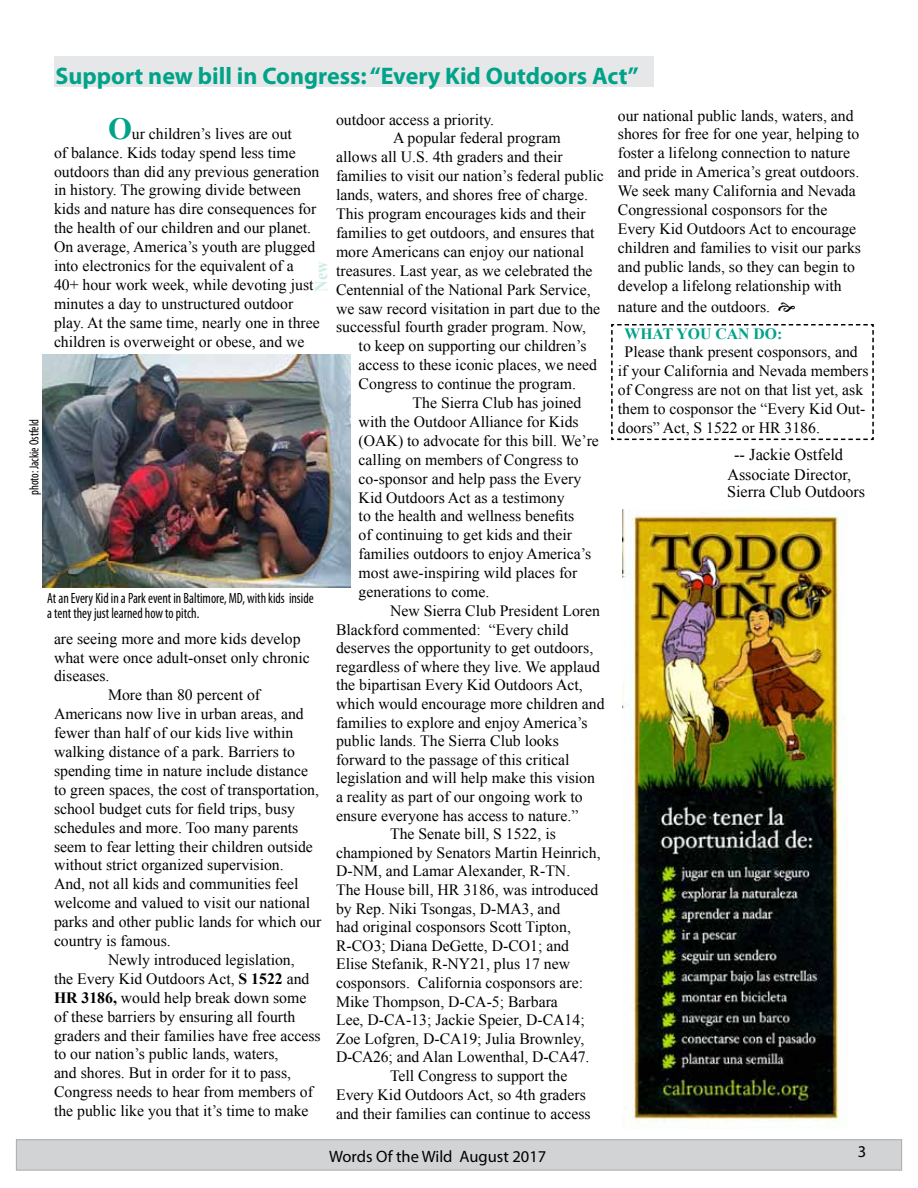
<style>
.page{position:relative;width:918px;height:1188px;background:#fff}
.page>*{position:absolute;margin:0;border:0;box-sizing:border-box;transform-origin:0 0}
.t1{font:700 24px "Myriad Pro";color:#00a389}
.t2{font:700 17.85px "Times New Roman";color:#ccede7;scale:.91 1}
.t3{font:16.5px "Myriad Pro";color:#000}
.t4{font:16.5px "Times New Roman";color:#000}
.t5{font:16.2px "Times New Roman";color:#000}
.t6{font:15.75px/18.9px "Times New Roman";color:#000}
.t7{font:700 15.75px "Times New Roman";color:#00a389}
.t8{font:condensed 14.85px/15px "Myriad Pro";color:#000;scale:.91 1}
.t9{font:condensed 13.2px "Myriad Pro";color:#000;scale:.91 1}
.s1{font-weight:700;font-size:30.75px;color:#00a389}
.s2{font-weight:700}
</style>
<div class="page">
<div style="left:16px;top:1140px;width:886px;height:30px;background:#d1d3d4;border:1px solid #a8aaab"></div>
<svg style="left:611px;top:324px;width:263px;height:117px"></svg>
<div style="left:54px;top:56px;width:599px;height:31px;background:#e6e7e8"></div>
<img style="left:43px;top:355px;width:308px;height:233px">
<img style="left:622px;top:510px;width:223px;height:618px">
<h1 class="t1" style="left:55px;top:60px;width:585px">Support new bill in Congress: “Every Kid Outdoors Act”</h1>
<p class="t6" style="left:54px;top:124px;width:267px;text-indent:54px"><span class="s1">O</span>ur children’s lives are out<br>of balance. Kids today spend less time outdoors than did any previous generation in history. The growing divide between kids and nature has dire consequences for the health of our children and our planet.<br>On average, America’s youth are plugged into electronics for the equivalent of a 40+ hour work week, while devoting just minutes a day to unstructured outdoor play. At the same time, nearly one in three children is overweight or obese, and we</p>
<p class="t6" style="left:618px;top:106px;width:245px">our national public lands, waters, and shores for free for one year, helping to foster a lifelong connection to nature and pride in America’s great outdoors.<br>We seek many California and Nevada Congressional cosponsors for the Every Kid Outdoors Act to encourage children and families to visit our parks and public lands, so they can begin to develop a lifelong relationship with</p>
<p class="t6" style="left:618px;top:297px;width:154px">nature and the outdoors.</p>
<p class="t7" style="left:625px;top:323px;width:159px">WHAT YOU CAN DO:</p>
<p class="t6" style="left:618px;top:342px;width:252px;text-indent:7px">Please thank present cosponsors, and if your California and Nevada members of Congress are not on that list yet, ask them to cosponsor the “Every Kid Out&shy;doors” Act, S 1522 or HR 3186.</p>
<p class="t4" style="left:734px;top:443px;width:111px">-- Jackie Ostfeld</p>
<p class="t5" style="left:727px;top:463px;width:125px">Associate Director,</p>
<p class="t6" style="left:336px;top:110px;width:160px">outdoor access a priority.</p>
<p class="t6" style="left:393px;top:128px;width:169px">A popular federal program</p>
<p class="t6" style="left:336px;top:147px;width:228px">allows all U.S. 4th graders and their</p>
<p class="t6" style="left:336px;top:166px;width:269px">families to visit our nation’s federal public</p>
<p class="t6" style="left:336px;top:185px;width:254px">lands, waters, and shores free of charge.</p>
<p class="t6" style="left:336px;top:204px;width:251px">This program encourages kids and their</p>
<p class="t6" style="left:336px;top:223px;width:260px">families to get outdoors, and ensures that</p>
<p class="t6" style="left:336px;top:242px;width:249px">more Americans can enjoy our national</p>
<p class="t6" style="left:336px;top:261px;width:258px">treasures. Last year, as we celebrated the</p>
<p class="t6" style="left:336px;top:280px;width:256px">Centennial of the National Park Service,</p>
<p class="t6" style="left:336px;top:299px;width:266px">we saw record visitation in part due to the</p>
<p class="t6" style="left:336px;top:317px;width:252px">successful fourth grader program. Now,</p>
<p class="t6" style="left:359px;top:336px;width:229px">to keep on supporting our children’s</p>
<p class="t6" style="left:359px;top:355px;width:240px">access to these iconic places, we need</p>
<p class="t6" style="left:359px;top:374px;width:219px">Congress to continue the program.</p>
<p class="t6" style="left:413px;top:393px;width:170px">The Sierra Club has joined</p>
<p class="t6" style="left:359px;top:412px;width:222px">with the Outdoor Alliance for Kids</p>
<p class="t6" style="left:359px;top:431px;width:242px">(OAK) to advocate for this bill. We’re</p>
<p class="t6" style="left:359px;top:450px;width:222px">calling on members of Congress to</p>
<p class="t6" style="left:359px;top:469px;width:224px">co-sponsor and help pass the Every</p>
<p class="t6" style="left:359px;top:488px;width:208px">Kid Outdoors Act as a testimony</p>
<p class="t6" style="left:359px;top:506px;width:217px">to the health and wellness benefits</p>
<p class="t6" style="left:359px;top:525px;width:215px">of continuing to get kids and their</p>
<p class="t6" style="left:359px;top:544px;width:234px">families outdoors to enjoy America’s</p>
<p class="t6" style="left:359px;top:563px;width:220px">most awe-inspiring wild places for</p>
<p class="t6" style="left:359px;top:582px;width:132px">generations to come.</p>
<p class="t6" style="left:390px;top:601px;width:211px">New Sierra Club President Loren</p>
<p class="t6" style="left:336px;top:620px;width:234px">Blackford commented: “Every child</p>
<p class="t6" style="left:336px;top:638px;width:259px">deserves the opportunity to get outdoors,</p>
<p class="t6" style="left:336px;top:657px;width:265px">regardless of where they live. We applaud</p>
<p class="t6" style="left:336px;top:675px;width:248px">the bipartisan Every Kid Outdoors Act,</p>
<p class="t6" style="left:336px;top:694px;width:270px">which would encourage more children and</p>
<p class="t6" style="left:336px;top:713px;width:253px">families to explore and enjoy America’s</p>
<p class="t6" style="left:336px;top:731px;width:224px">public lands. The Sierra Club looks</p>
<p class="t6" style="left:336px;top:750px;width:235px">forward to the passage of this critical</p>
<p class="t6" style="left:336px;top:768px;width:261px">legislation and will help make this vision</p>
<p class="t6" style="left:336px;top:787px;width:248px">a reality as part of our ongoing work to</p>
<p class="t6" style="left:336px;top:806px;width:244px">ensure everyone has access to nature.”</p>
<p class="t6" style="left:390px;top:824px;width:167px">The Senate bill, S 1522, is</p>
<p class="t6" style="left:336px;top:843px;width:266px">championed by Senators Martin Heinrich,</p>
<p class="t6" style="left:336px;top:861px;width:236px">D-NM, and Lamar Alexander, R-TN.</p>
<p class="t6" style="left:336px;top:880px;width:264px">The House bill, HR 3186, was introduced</p>
<p class="t6" style="left:336px;top:899px;width:226px">by Rep. Niki Tsongas, D-MA3, and</p>
<p class="t6" style="left:336px;top:917px;width:236px">had original cosponsors Scott Tipton,</p>
<p class="t6" style="left:336px;top:936px;width:235px">R-CO3; Diana DeGette, D-CO1; and</p>
<p class="t6" style="left:336px;top:954px;width:236px">Elise Stefanik, R-NY21, plus 17 new</p>
<p class="t6" style="left:336px;top:973px;width:249px">cosponsors. California cosponsors are:</p>
<p class="t6" style="left:336px;top:992px;width:223px">Mike Thompson, D-CA-5; Barbara</p>
<p class="t6" style="left:336px;top:1010px;width:250px">Lee, D-CA-13; Jackie Speier, D-CA14;</p>
<p class="t6" style="left:336px;top:1029px;width:250px">Zoe Lofgren, D-CA19; Julia Brownley,</p>
<p class="t6" style="left:336px;top:1047px;width:255px">D-CA26; and Alan Lowenthal, D-CA47.</p>
<p class="t6" style="left:390px;top:1066px;width:179px">Tell Congress to support the</p>
<p class="t6" style="left:336px;top:1085px;width:251px">Every Kid Outdoors Act, so 4th graders</p>
<p class="t6" style="left:336px;top:1104px;width:256px">and their families can continue to access</p>
<p class="t2" style="left:309px;top:292px;width:35px;rotate:-90deg">New</p>
<p class="t9" style="left:26px;top:495px;width:85px;rotate:-90deg">photo: Jackie Ostfeld</p>
<p class="t5" style="left:727px;top:481px;width:139px">Sierra Club Outdoors</p>
<p class="t8" style="left:47px;top:590px;width:294px">At an Every Kid in a Park event in Baltimore, MD, with kids inside a tent they just learned how to pitch.</p>
<p class="t6" style="left:54px;top:629px;width:248px">are seeing more and more kids develop</p>
<p class="t6" style="left:54px;top:648px;width:257px">what were once adult-onset only chronic</p>
<p class="t6" style="left:54px;top:667px;width:57px">diseases.</p>
<p class="t6" style="left:108px;top:685px;width:154px">More than 80 percent of</p>
<p class="t6" style="left:54px;top:704px;width:251px">Americans now live in urban areas, and</p>
<p class="t6" style="left:54px;top:723px;width:241px">fewer than half of our kids live within</p>
<p class="t6" style="left:54px;top:742px;width:243px">walking distance of a park. Barriers to</p>
<p class="t6" style="left:54px;top:761px;width:256px">spending time in nature include distance</p>
<p class="t6" style="left:54px;top:780px;width:267px">to green spaces, the cost of transportation,</p>
<p class="t6" style="left:54px;top:799px;width:243px">school budget cuts for field trips, busy</p>
<p class="t6" style="left:54px;top:818px;width:246px">schedules and more. Too many parents</p>
<p class="t6" style="left:54px;top:837px;width:260px">seem to fear letting their children outside</p>
<p class="t6" style="left:54px;top:856px;width:231px">without strict organized supervision.</p>
<p class="t6" style="left:54px;top:874px;width:246px">And, not all kids and communities feel</p>
<p class="t6" style="left:54px;top:893px;width:258px">welcome and valued to visit our national</p>
<p class="t6" style="left:54px;top:912px;width:269px">parks and other public lands for which our</p>
<p class="t6" style="left:54px;top:931px;width:118px">country is famous.</p>
<p class="t6" style="left:108px;top:950px;width:188px">Newly introduced legislation,</p>
<p class="t6" style="left:54px;top:969px;width:257px">the Every Kid Outdoors Act, <span class="s2">S 1522</span> and</p>
<p class="t6" style="left:54px;top:988px;width:254px"><span class="s2">HR 3186,</span> would help break down some</p>
<p class="t6" style="left:54px;top:1007px;width:243px">of these barriers by ensuring all fourth</p>
<p class="t6" style="left:54px;top:1026px;width:268px">graders and their families have free access</p>
<p class="t6" style="left:54px;top:1045px;width:226px">to our nation’s public lands, waters,</p>
<p class="t6" style="left:54px;top:1063px;width:239px">and shores. But in order for it to pass,</p>
<p class="t6" style="left:54px;top:1082px;width:260px">Congress needs to hear from members of</p>
<p class="t6" style="left:54px;top:1101px;width:256px">the public like you that it’s time to make</p>
<p class="t3" style="left:329px;top:1146px;width:219px">Words Of the Wild August 2017</p>
<p class="t3" style="left:858px;top:1142px;width:10px">3</p>
</div>
